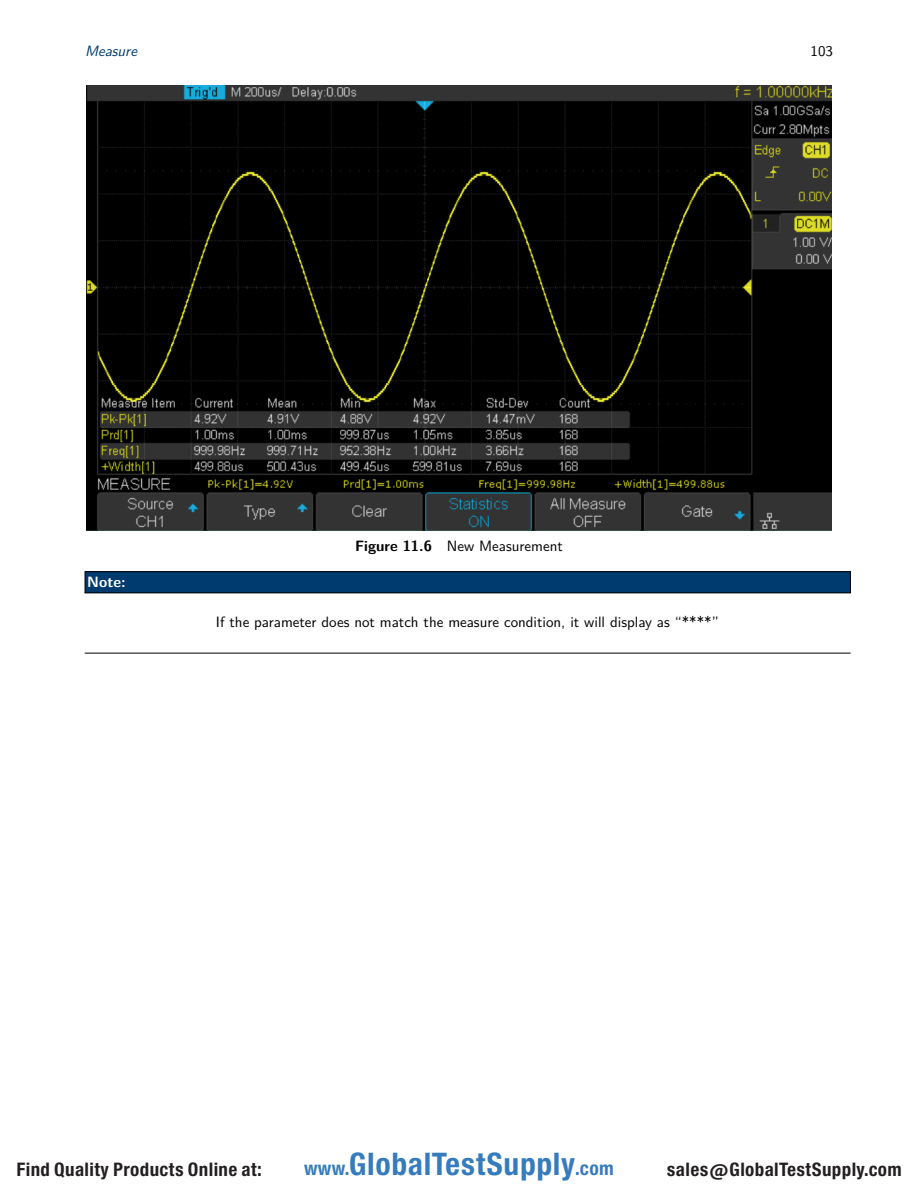
<style>
.page{position:relative;width:918px;height:1188px;background:#fff}
.page>*{position:absolute;margin:0;border:0;box-sizing:border-box;transform-origin:0 0}
.t1{font:29.7px "Europa Gro Nr 2 SBOP Bol Con";letter-spacing:.02em;color:#367bbc}
.t2{font:17.85px "Europa Gro Nr 2 SBOP Bol Con";letter-spacing:.02em;color:#231f20}
.t3{font:15px "LM Sans 10";color:#000}
.t4{font:italic 15px "LM Sans 10";color:#003b70}
.t5{font:700 15px "LM Sans 10";color:#fff}
.s1{font-weight:700}
.s2{font-size:18.3px}
</style>
<div class="page">
<img style="left:87px;top:85px;width:744px;height:446px">
<div style="left:85px;top:571px;width:766px;height:22px;background:#003b70"></div>
<hr style="left:85px;top:571px;width:766px;height:1px;background:#000">
<svg style="left:85px;top:572px;width:1px;height:21px"></svg>
<svg style="left:850px;top:571px;width:1px;height:22px"></svg>
<hr style="left:85px;top:593px;width:766px;height:1px;background:#000">
<hr style="left:85px;top:653px;width:766px;height:1px;background:#000">
<p class="t4" style="left:85px;top:39px;width:53px">Measure</p>
<p class="t3" style="left:811px;top:39px;width:24px">103</p>
<p class="t5" style="left:87px;top:570px;width:40px">Note:</p>
<p class="t3" style="left:355px;top:534px;width:209px"><span class="s1">Figure 11.6</span> New Measurement</p>
<p class="t3" style="left:216px;top:610px;width:504px">If the parameter does not match the measure condition, it will display as “****”</p>
<p class="t2" style="left:16px;top:1159px;width:247px">Find Quality Products Online at:</p>
<h1 class="t1" style="left:304px;top:1147px;width:311px"><span class="s2">www.</span>GlobalTestSupply<span class="s2">.com</span></h1>
<p class="t2" style="left:667px;top:1159px;width:236px">sales@GlobalTestSupply.com</p>
</div>
